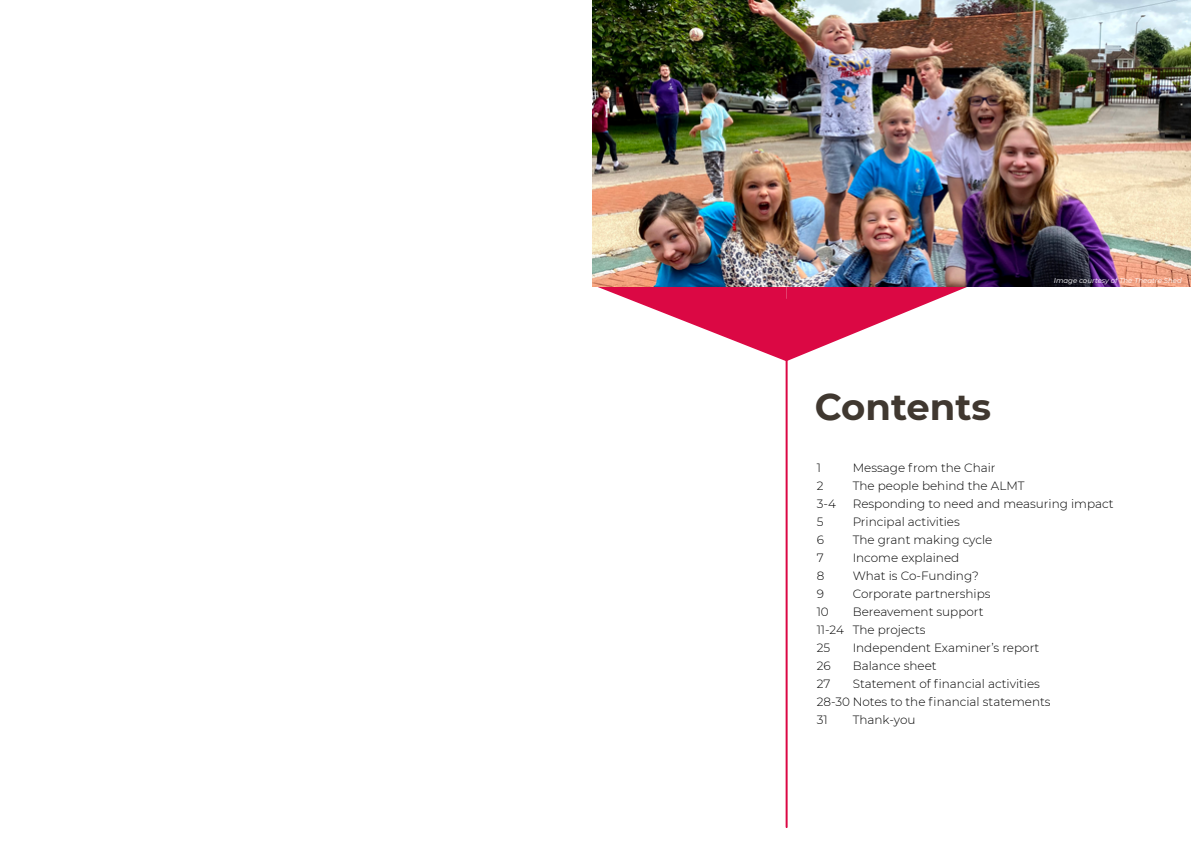
<style>
.page{position:relative;width:1191px;height:842px;background:#fff}
.page>*{position:absolute;margin:0;border:0;box-sizing:border-box;transform-origin:0 0}
.t1{font:700 37px "Montserrat";color:#403830}
.t2{font:300 12px/18px "Montserrat";color:#000}
.t3{font:italic 7px "Montserrat";color:#fff}
</style>
<div class="page">
<svg style="left:595px;top:286px;width:374px;height:75px"></svg>
<hr style="left:785px;top:300px;width:2px;height:527px;background:#db0844">
<img style="left:592px;top:0;width:599px;height:286px">
<h1 class="t1" style="left:814px;top:380px;width:178px">Contents</h1>
<p class="t3" style="left:1054px;top:275px;width:129px">Image courtesy of The Theatre Shed</p>
<p class="t2" style="left:816px;top:458px;width:6px">1</p>
<p class="t2" style="left:852px;top:458px;width:144px">Message from the Chair</p>
<p class="t2" style="left:816px;top:476px;width:8px">2</p>
<p class="t2" style="left:852px;top:476px;width:173px">The people behind the ALMT</p>
<p class="t2" style="left:816px;top:494px;width:21px">3-4</p>
<p class="t2" style="left:852px;top:494px;width:262px">Responding to need and measuring impact</p>
<p class="t2" style="left:816px;top:512px;width:8px">5</p>
<p class="t2" style="left:852px;top:512px;width:109px">Principal activities</p>
<p class="t2" style="left:816px;top:530px;width:9px">6</p>
<p class="t2" style="left:852px;top:530px;width:141px">The grant making cycle</p>
<p class="t2" style="left:816px;top:548px;width:8px">7</p>
<p class="t2" style="left:852px;top:548px;width:108px">Income explained</p>
<p class="t2" style="left:816px;top:566px;width:9px">8</p>
<p class="t2" style="left:852px;top:566px;width:128px">What is Co-Funding?</p>
<p class="t2" style="left:816px;top:584px;width:9px">9</p>
<p class="t2" style="left:852px;top:584px;width:139px">Corporate partnerships</p>
<p class="t2" style="left:816px;top:602px;width:14px">10</p>
<p class="t2" style="left:816px;top:602px;width:168px;text-indent:36px">Bereavement support<br>11-24 The projects<br>25</p>
<p class="t2" style="left:852px;top:638px;width:188px">Independent Examiner’s report</p>
<p class="t2" style="left:816px;top:656px;width:15px">26</p>
<p class="t2" style="left:852px;top:656px;width:85px">Balance sheet</p>
<p class="t2" style="left:816px;top:674px;width:15px">27</p>
<p class="t2" style="left:816px;top:674px;width:235px;text-indent:36px">Statement of financial activities<br>28-30 Notes to the financial statements<br>31</p>
<p class="t2" style="left:852px;top:710px;width:64px">Thank-you</p>
</div>
